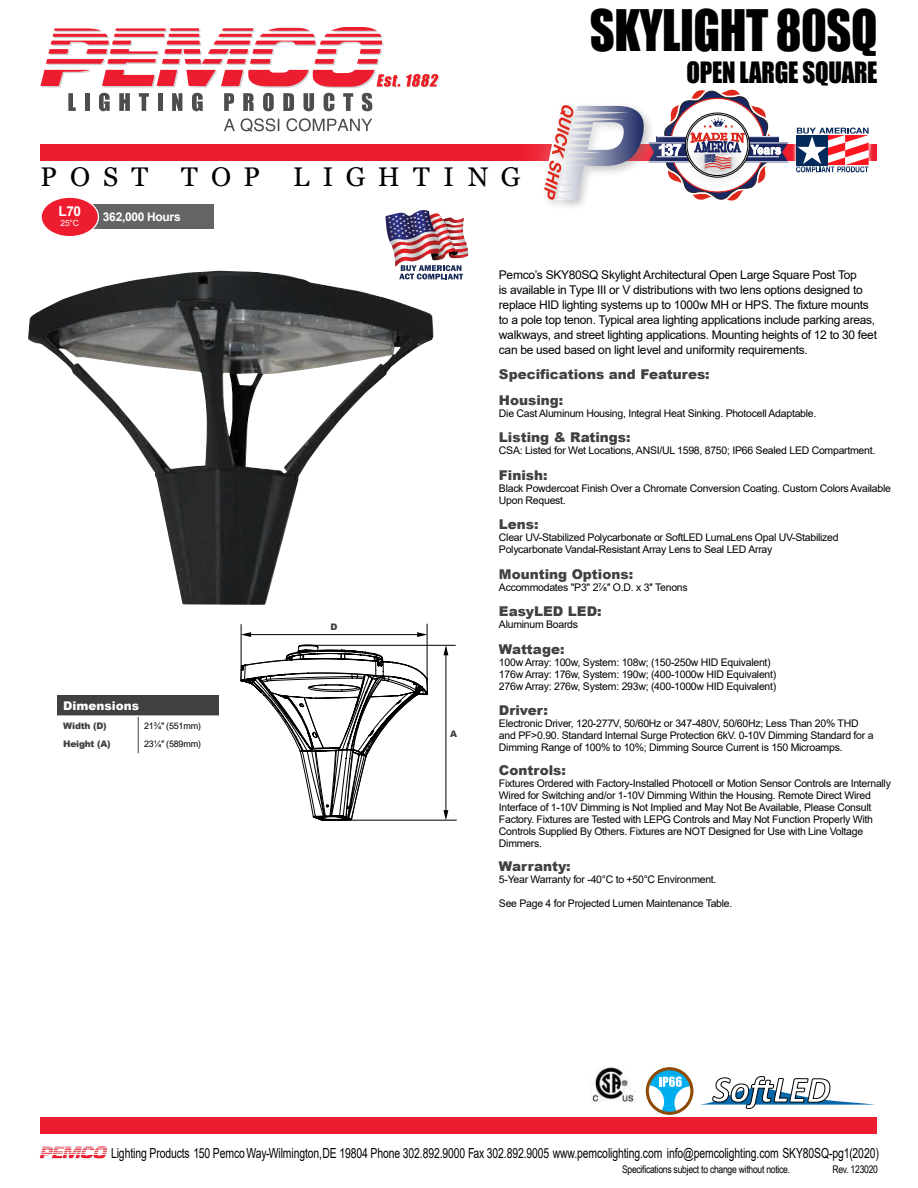
<style>
.page{position:relative;width:918px;height:1188px;background:#fff}
.page>*{position:absolute;margin:0;border:0;box-sizing:border-box;transform-origin:0 0}
.t1{font:52.5px "Impact";letter-spacing:-.01em;color:#000;scale:.92 1}
.t2{font:27px "Georgia";letter-spacing:.485em;color:#000}
.t3{font:27px "Impact";letter-spacing:-.01em;color:#000;scale:.92 1}
.t4{font:13.8px "Arial";letter-spacing:-.01em;color:#000;scale:.75 1}
.t5{font:700 13.65px "Arial";color:#fff}
.t6{font:900 13.5px/25.5px "Arial";color:#414042}
.t7{font:12px/15px "Arial";letter-spacing:-.025em;color:#000}
.t8{font:700 12px "Arial";letter-spacing:-.025em;color:#fff}
.t9{font:900 12px "Arial";color:#fff}
.t10{font:10.5px/12px "Arial";letter-spacing:-.025em;color:#000}
.t11{font:10.5px "Arial Narrow";letter-spacing:-.025em;color:#000}
.t12{font:9px "Arial";letter-spacing:-.025em;color:#000}
.t13{font:900 9px "Arial";letter-spacing:-.025em;color:#414042}
.t14{font:8.55px "Arial";color:#fff}
</style>
<div class="page">
<svg style="left:224px;top:119px;width:11px;height:12px"></svg>
<svg style="left:241px;top:118px;width:38px;height:14px"></svg>
<svg style="left:286px;top:118px;width:86px;height:13px"></svg>
<svg style="left:41px;top:27px;width:398px;height:84px"></svg>
<div style="left:40px;top:145px;width:838px;height:16px;background:#ed1c2e"></div>
<img style="left:792px;top:144px;width:82px;height:17px">
<img style="left:796px;top:127px;width:73px;height:1px">
<img style="left:797px;top:172px;width:70px;height:1px">
<svg style="left:796px;top:128px;width:73px;height:44px"></svg>
<div style="left:510px;top:68px;width:170px;height:168px;background:#fff"></div>
<svg style="left:539px;top:89px;width:250px;height:118px"></svg>
<div style="left:40px;top:1118px;width:838px;height:16px;background:#ed1c2e"></div>
<svg style="left:40px;top:1146px;width:68px;height:13px"></svg>
<div style="left:81px;top:204px;width:132px;height:25px;background:#636466"></div>
<div style="left:41px;top:197px;width:57px;height:40px;background:#ed1c2e;border-radius:50%"></div>
<div style="left:41px;top:197px;width:58px;height:40px;border:1px solid #fff;border-radius:50%"></div>
<div style="left:57px;top:696px;width:162px;height:20px;background:#414042"></div>
<svg style="left:138px;top:717px;width:1px;height:36px"></svg>
<hr style="left:57px;top:715px;width:81px;height:2px;background:#fff">
<hr style="left:138px;top:715px;width:81px;height:2px;background:#fff">
<img style="left:28px;top:271px;width:405px;height:334px">
<svg style="left:240px;top:644px;width:188px;height:177px"></svg>
<hr style="left:304px;top:645px;width:152px;height:1px;background:#000">
<hr style="left:241px;top:624px;width:1px;height:56px;background:#000">
<hr style="left:325px;top:820px;width:132px;height:1px;background:#000">
<hr style="left:427px;top:624px;width:1px;height:60px;background:#000">
<hr style="left:446px;top:653px;width:1px;height:162px;background:#000">
<hr style="left:246px;top:634px;width:176px;height:1px;background:#000">
<svg style="left:444px;top:645px;width:4px;height:10px"></svg>
<svg style="left:241px;top:632px;width:10px;height:5px"></svg>
<svg style="left:444px;top:810px;width:4px;height:10px"></svg>
<svg style="left:417px;top:632px;width:10px;height:5px"></svg>
<img style="left:386px;top:210px;width:82px;height:69px">
<img style="left:590px;top:1066px;width:46px;height:36px">
<svg style="left:646px;top:1067px;width:47px;height:48px"></svg>
<svg style="left:700px;top:1076px;width:175px;height:33px"></svg>
<h2 class="t2" style="left:40px;top:160px;width:482px">POST TOP LIGHTING</h2>
<h3 class="t5" style="left:58px;top:201px;width:24px">L70</h3>
<p class="t14" style="left:61px;top:217px;width:20px">25°C</p>
<p class="t8" style="left:103px;top:208px;width:79px">362,000 Hours</p>
<h1 class="t1" style="left:590px;top:-10px;width:314px">SKYLIGHT 80SQ</h1>
<h2 class="t3" style="left:687px;top:52px;width:209px">OPEN LARGE SQUARE</h2>
<p class="t9" style="left:63px;top:697px;width:78px">Dimensions</p>
<p class="t13" style="left:63px;top:719px;width:45px">Width (D)</p>
<p class="t12" style="left:144px;top:719px;width:58px">21¾″ (551mm)</p>
<p class="t13" style="left:63px;top:737px;width:49px">Height (A)</p>
<p class="t12" style="left:144px;top:738px;width:58px">23¼″ (589mm)</p>
<p class="t13" style="left:331px;top:620px;width:9px">D</p>
<p class="t13" style="left:450px;top:728px;width:9px">A</p>
<p class="t7" style="left:499px;top:267px;width:380px">Pemco’s SKY80SQ Skylight Architectural Open Large Square Post Top<br>is available in Type III or V distributions with two lens options designed to replace HID lighting systems up to 1000w MH or HPS. The fixture mounts to a pole top tenon. Typical area lighting applications include parking areas, walkways, and street lighting applications. Mounting heights of 12 to 30 feet can be used based on light level and uniformity requirements.</p>
<p class="t6" style="left:499px;top:361px;width:212px">Specifications and Features:<br>Housing:</p>
<p class="t10" style="left:499px;top:407px;width:319px">Die Cast Aluminum Housing, Integral Heat Sinking. Photocell Adaptable.</p>
<p class="t6" style="left:499px;top:424px;width:133px">Listing &amp; Ratings:</p>
<p class="t10" style="left:499px;top:444px;width:378px">CSA: Listed for Wet Locations, ANSI/UL 1598, 8750; IP66 Sealed LED Compartment.</p>
<p class="t6" style="left:499px;top:462px;width:50px">Finish:</p>
<p class="t10" style="left:499px;top:482px;width:394px">Black Powdercoat Finish Over a Chromate Conversion Coating. Custom Colors Available<br>Upon Request.</p>
<p class="t6" style="left:499px;top:511px;width:41px">Lens:</p>
<p class="t10" style="left:499px;top:531px;width:341px">Clear UV-Stabilized Polycarbonate or SoftLED LumaLens Opal UV-Stabilized<br>Polycarbonate Vandal-Resistant Array Lens to Seal LED Array</p>
<p class="t6" style="left:499px;top:561px;width:136px">Mounting Options:</p>
<p class="t10" style="left:499px;top:581px;width:190px">Accommodates "P3" 2⅞″ O.D. x 3″ Tenons</p>
<p class="t6" style="left:499px;top:598px;width:104px">EasyLED LED:</p>
<p class="t10" style="left:499px;top:618px;width:81px">Aluminum Boards</p>
<p class="t6" style="left:499px;top:636px;width:67px">Wattage:</p>
<p class="t10" style="left:499px;top:656px;width:279px">100w Array: 100w, System: 108w; (150-250w HID Equivalent)<br>176w Array: 176w, System: 190w; (400-1000w HID Equivalent)<br>276w Array: 276w, System: 293w; (400-1000w HID Equivalent)</p>
<p class="t6" style="left:499px;top:697px;width:50px">Driver:</p>
<p class="t10" style="left:499px;top:717px;width:376px">Electronic Driver, 120-277V, 50/60Hz or 347-480V, 50/60Hz; Less Than 20% THD and PF&gt;0.90. Standard Internal Surge Protection 6kV. 0-10V Dimming Standard for a<br>Dimming Range of 100% to 10%; Dimming Source Current is 150 Microamps.</p>
<p class="t6" style="left:499px;top:757px;width:68px">Controls:</p>
<p class="t10" style="left:499px;top:777px;width:394px">Fixtures Ordered with Factory-Installed Photocell or Motion Sensor Controls are Internally Wired for Switching and/or 1-10V Dimming Within the Housing. Remote Direct Wired Interface of 1-10V Dimming is Not Implied and May Not Be Available, Please Consult Factory. Fixtures are Tested with LEPG Controls and May Not Function Properly With Controls Supplied By Others. Fixtures are NOT Designed for Use with Line Voltage Dimmers.</p>
<p class="t6" style="left:499px;top:853px;width:73px">Warranty:</p>
<p class="t10" style="left:499px;top:873px;width:219px">5-Year Warranty for -40°C to +50°C Environment.</p>
<p class="t10" style="left:499px;top:897px;width:235px">See Page 4 for Projected Lumen Maintenance Table.</p>
<h3 class="t4" style="left:111px;top:1144px;width:1025px">Lighting Products 150 Pemco Way-Wilmington, DE 19804 Phone 302.892.9000 Fax 302.892.9005 www.pemcolighting.com info@pemcolighting.com SKY80SQ-pg1(2020)</h3>
<p class="t11" style="left:622px;top:1162px;width:170px">Specifications subject to change without notice.</p>
<p class="t11" style="left:832px;top:1162px;width:47px">Rev. 123020</p>
</div>
